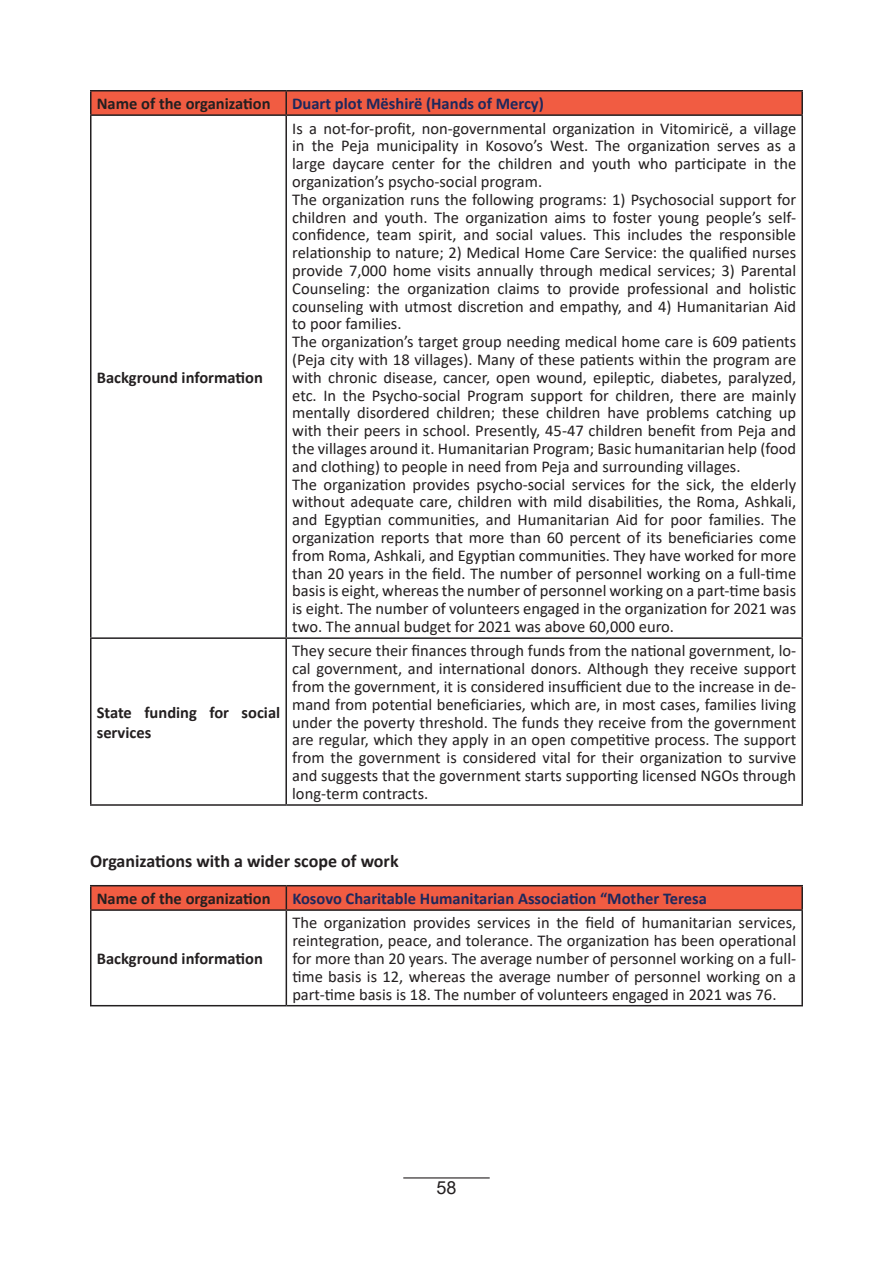
<style>
.page{position:relative;width:893px;height:1263px;background:#fff}
.page>*{position:absolute;margin:0;border:0;box-sizing:border-box;transform-origin:0 0}
.t1{font:700 18px "Calibri";color:#231f20}
.t2{font:18px "Arial";color:#231f20}
.t3{font:16.5px/17.9px "Calibri";color:#231f20;text-align:justify}
.t4{font:700 16.5px/19.8px "Calibri";color:#231f20}
.t5{font:700 16.5px "Calibri";color:#1d285c}
</style>
<div class="page">
<hr style="left:403px;top:1177px;width:87px;height:1px;background:#231f20">
<div style="left:92px;top:92px;width:709px;height:22px;background:#f15c42"></div>
<hr style="left:90px;top:90px;width:196px;height:2px;background:#231f20">
<hr style="left:90px;top:92px;width:2px;height:22px;background:#231f20">
<hr style="left:286px;top:90px;width:517px;height:2px;background:#231f20">
<hr style="left:285px;top:92px;width:2px;height:22px;background:#231f20">
<hr style="left:801px;top:92px;width:2px;height:22px;background:#231f20">
<hr style="left:90px;top:114px;width:196px;height:2px;background:#231f20">
<hr style="left:90px;top:116px;width:2px;height:521px;background:#231f20">
<hr style="left:286px;top:114px;width:517px;height:2px;background:#231f20">
<hr style="left:285px;top:116px;width:2px;height:521px;background:#231f20">
<hr style="left:801px;top:116px;width:2px;height:521px;background:#231f20">
<hr style="left:90px;top:637px;width:196px;height:2px;background:#231f20">
<hr style="left:90px;top:639px;width:2px;height:165px;background:#231f20">
<hr style="left:286px;top:637px;width:517px;height:2px;background:#231f20">
<hr style="left:285px;top:639px;width:2px;height:165px;background:#231f20">
<hr style="left:801px;top:639px;width:2px;height:165px;background:#231f20">
<hr style="left:90px;top:804px;width:196px;height:2px;background:#231f20">
<hr style="left:286px;top:804px;width:517px;height:2px;background:#231f20">
<hr style="left:90px;top:885px;width:196px;height:1px;background:#231f20">
<hr style="left:90px;top:886px;width:2px;height:23px;background:#231f20">
<hr style="left:286px;top:885px;width:517px;height:1px;background:#231f20">
<div style="left:91px;top:886px;width:710px;height:23px;background:#f15c42"></div>
<hr style="left:801px;top:886px;width:2px;height:23px;background:#231f20">
<hr style="left:90px;top:909px;width:196px;height:2px;background:#231f20">
<hr style="left:90px;top:911px;width:2px;height:94px;background:#231f20">
<hr style="left:286px;top:909px;width:517px;height:2px;background:#231f20">
<hr style="left:286px;top:911px;width:1px;height:94px;background:#231f20">
<hr style="left:801px;top:911px;width:2px;height:94px;background:#231f20">
<hr style="left:90px;top:1005px;width:196px;height:1px;background:#231f20">
<hr style="left:286px;top:1005px;width:517px;height:1px;background:#231f20">
<p class="t4" style="left:97px;top:94px;width:175px">Name of the organization</p>
<p class="t5" style="left:292px;top:92px;width:253px">Duart plot Mëshirë (Hands of Mercy)</p>
<p class="t4" style="left:97px;top:367px;width:168px">Background information</p>
<p class="t4" style="left:97px;top:702px;width:185px">State funding for social services</p>
<p class="t3" style="left:292px;top:119px;width:505px;text-align:left">Is a not-for-profit, non-governmental organization in Vitomiricë, a village in the Peja municipality in Kosovo’s West. The organization serves as a large daycare center for the children and youth who participate in the organization’s psycho-social program.<br>The organization runs the following programs: 1) Psychosocial support for children and youth. The organization aims to foster young people’s self&shy;confidence, team spirit, and social values. This includes the responsible relationship to nature; 2) Medical Home Care Service: the qualified nurses provide 7,000 home visits annually through medical services; 3) Parental Counseling: the organization claims to provide professional and holistic counseling with utmost discretion and empathy, and 4) Humanitarian Aid to poor families.<br>The organization’s target group needing medical home care is 609 patients (Peja city with 18 villages). Many of these patients within the program are with chronic disease, cancer, open wound, epileptic, diabetes, paralyzed, etc. In the Psycho-social Program support for children, there are mainly mentally disordered children; these children have problems catching up with their peers in school. Presently, 45-47 children benefit from Peja and the villages around it. Humanitarian Program; Basic humanitarian help (food and clothing) to people in need from Peja and surrounding villages.<br>The organization provides psycho-social services for the sick, the elderly without adequate care, children with mild disabilities, the Roma, Ashkali, and Egyptian communities, and Humanitarian Aid for poor families. The organization reports that more than 60 percent of its beneficiaries come from Roma, Ashkali, and Egyptian communities. They have worked for more than 20 years in the field. The number of personnel working on a full-time basis is eight, whereas the number of personnel working on a part-time basis is eight. The number of volunteers engaged in the organization for 2021 was two. The annual budget for 2021 was above 60,000 euro.</p>
<p class="t3" style="left:292px;top:642px;width:505px">They secure their finances through funds from the national government, lo&shy;cal government, and international donors. Although they receive support from the government, it is considered insufficient due to the increase in de&shy;mand from potential beneficiaries, which are, in most cases, families living under the poverty threshold. The funds they receive from the government are regular, which they apply in an open competitive process. The support from the government is considered vital for their organization to survive and suggests that the government starts supporting licensed NGOs through long-term contracts.</p>
<p class="t1" style="left:90px;top:848px;width:310px">Organizations with a wider scope of work</p>
<p class="t4" style="left:97px;top:888px;width:175px">Name of the organization</p>
<p class="t5" style="left:292px;top:887px;width:416px">Kosovo Charitable Humanitarian Association “Mother Teresa</p>
<p class="t4" style="left:97px;top:948px;width:168px">Background information</p>
<p class="t3" style="left:292px;top:914px;width:505px">The organization provides services in the field of humanitarian services, reintegration, peace, and tolerance. The organization has been operational for more than 20 years. The average number of personnel working on a full&shy;time basis is 12, whereas the average number of personnel working on a part-time basis is 18. The number of volunteers engaged in 2021 was 76.</p>
<p class="t2" style="left:436px;top:1175px;width:22px">58</p>
</div>
